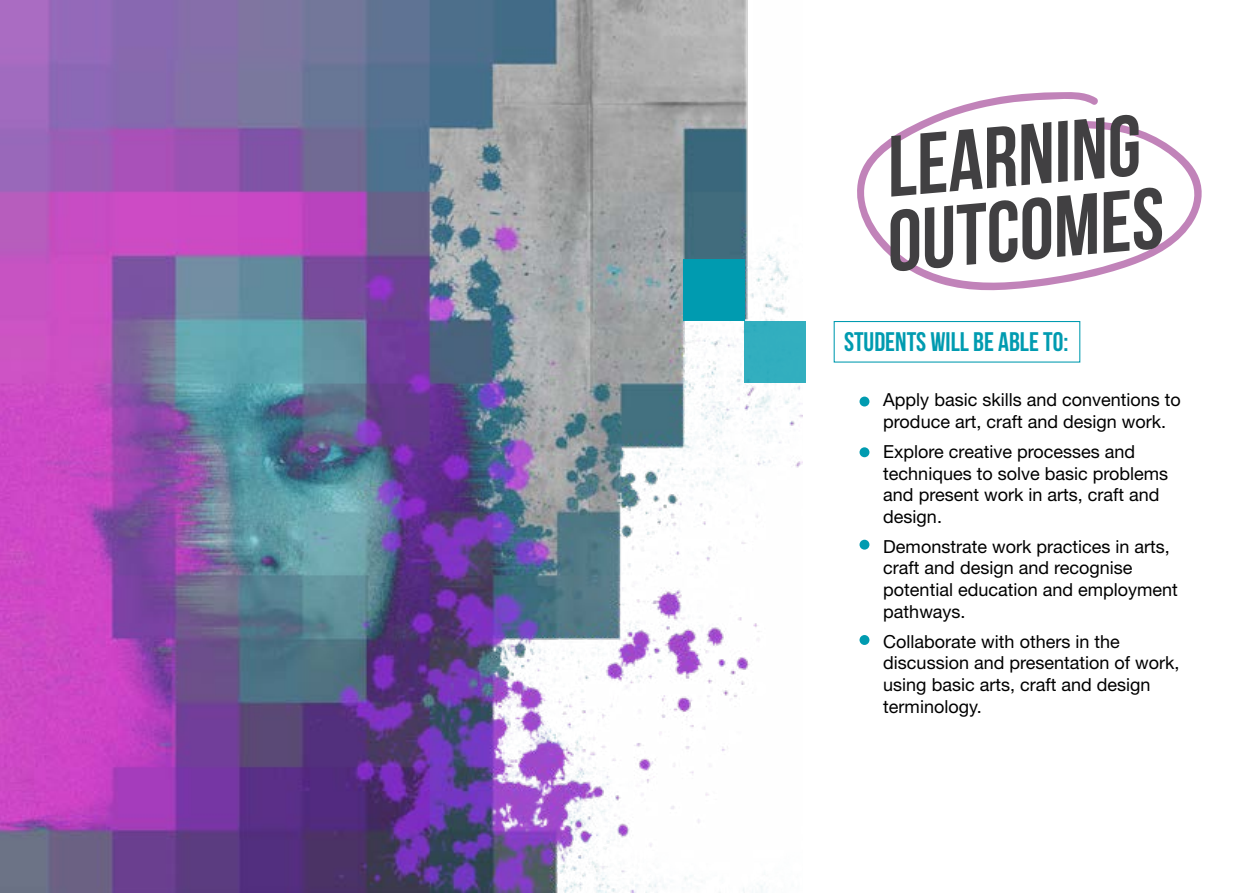
<style>
.page{position:relative;width:1259px;height:893px;background:#fff}
.page>*{position:absolute;margin:0;border:0;box-sizing:border-box;transform-origin:0 0}
.t1{font:700 86.25px/74.6px "Bebas Neue";color:#414042}
.t2{font:700 26.85px "Bebas Neue";color:#009bb0}
.t3{font:18px/21.6px "Helvetica Neue";color:#000}
</style>
<div class="page">
<div style="left:833px;top:321px;width:247px;height:42px;border:1px solid #009bb0"></div>
<div style="left:859px;top:397px;width:10px;height:9px;background:#009bb0;border-radius:50%"></div>
<div style="left:859px;top:447px;width:10px;height:10px;background:#009bb0;border-radius:50%"></div>
<div style="left:859px;top:540px;width:10px;height:10px;background:#009bb0;border-radius:50%"></div>
<div style="left:859px;top:635px;width:10px;height:10px;background:#009bb0;border-radius:50%"></div>
<img style="left:0;top:0;width:802px;height:893px">
<svg style="left:857px;top:92px;width:345px;height:199px"></svg>
<div style="left:682px;top:259px;width:62px;height:62px;background:#009bb0"></div>
<div style="left:744px;top:321px;width:62px;height:61px;background:#32aebf"></div>
<h1 class="t1" style="left:875px;top:130px;width:279px;rotate:-5deg">LEARNING<br>OUTCOMES</h1>
<h2 class="t2" style="left:844px;top:327px;width:226px">STUDENTS WILL BE ABLE TO:</h2>
<p class="t3" style="left:883px;top:389px;width:299px">Apply basic skills and conventions to produce art, craft and design work.</p>
<p class="t3" style="left:883px;top:440px;width:286px">Explore creative processes and techniques to solve basic problems and present work in arts, craft and design.</p>
<p class="t3" style="left:883px;top:535px;width:296px">Demonstrate work practices in arts, craft and design and recognise potential education and employment pathways.</p>
<p class="t3" style="left:883px;top:630px;width:298px">Collaborate with others in the discussion and presentation of work, using basic arts, craft and design terminology.</p>
</div>
